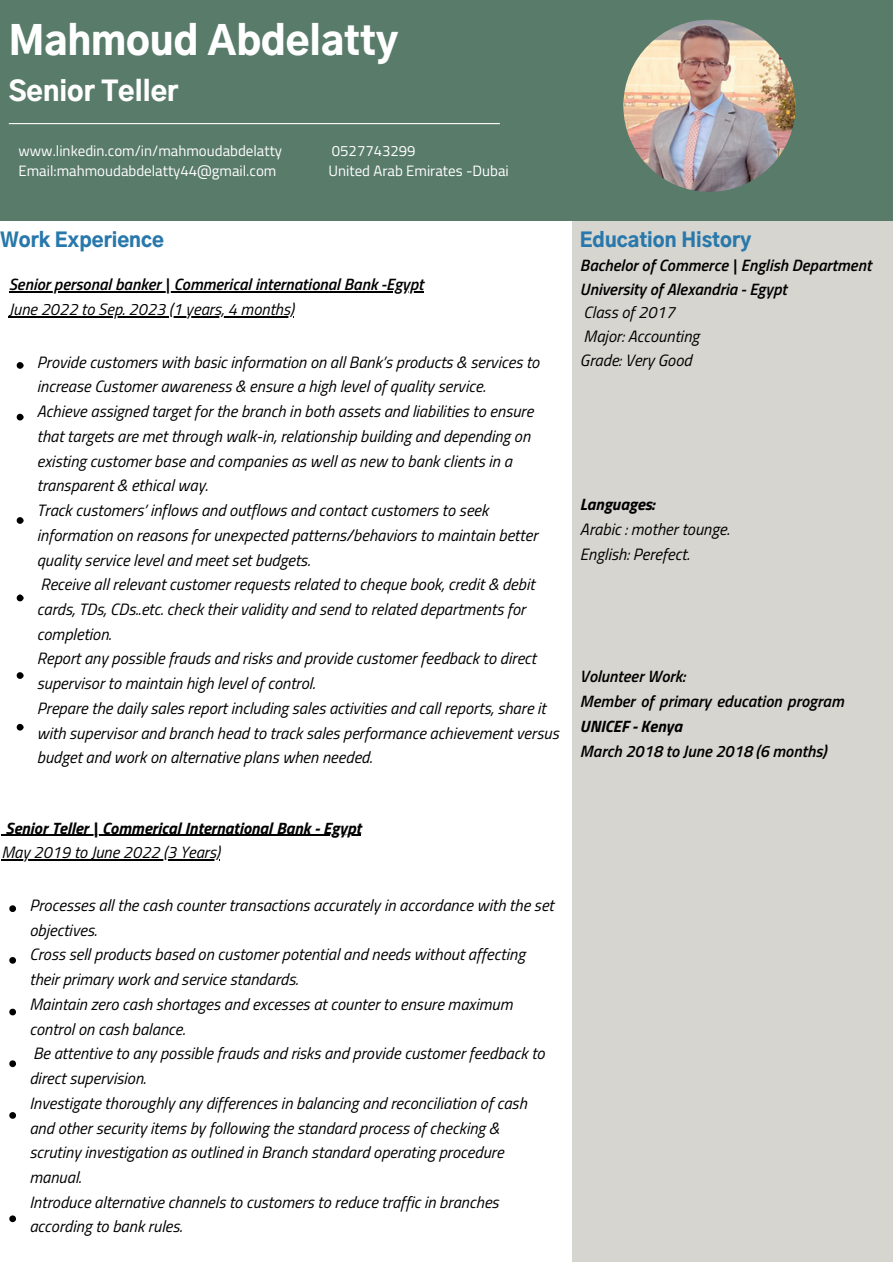
<style>
.page{position:relative;width:893px;height:1264px;background:#fff}
.page>*{position:absolute;margin:0;border:0;box-sizing:border-box;transform-origin:0 0}
.t1{font:900 39px "Gothic A1";color:#fff}
.t2{font:900 27px "Gothic A1";color:#fff}
.t3{font:900 19.5px "Gothic A1";color:#2878ab}
.t4{font:italic 16.5px/24.8px "Titillium Web";color:#000}
.t5{font:italic 600 16.5px/24.8px "Titillium Web";color:#000}
.t6{font:italic 700 16.5px/24.8px "Titillium Web";color:#000}
.t7{font:15px/19px "Titillium Web";color:#fff}
.s1{font-weight:400}
.s2{font-weight:700}
</style>
<div class="page">
<div style="left:572px;top:221px;width:320px;height:1041px;background:#d6d5cf"></div>
<div style="left:0;top:0;width:892px;height:221px;background:#597b6a"></div>
<hr style="left:9px;top:123px;width:491px;height:1px;background:#fff">
<img style="left:623px;top:20px;width:172px;height:172px;border-radius:50%">
<svg style="left:9px;top:905px;width:7px;height:7px"></svg>
<svg style="left:9px;top:957px;width:7px;height:6px"></svg>
<svg style="left:9px;top:1008px;width:7px;height:7px"></svg>
<svg style="left:9px;top:1060px;width:7px;height:7px"></svg>
<svg style="left:9px;top:1112px;width:7px;height:6px"></svg>
<svg style="left:9px;top:1215px;width:7px;height:7px"></svg>
<svg style="left:17px;top:362px;width:6px;height:7px"></svg>
<svg style="left:17px;top:414px;width:6px;height:6px"></svg>
<svg style="left:17px;top:517px;width:6px;height:7px"></svg>
<svg style="left:17px;top:594px;width:6px;height:7px"></svg>
<svg style="left:17px;top:672px;width:6px;height:7px"></svg>
<svg style="left:17px;top:724px;width:6px;height:6px"></svg>
<hr style="left:6px;top:834px;width:355px;height:2px;background:#000">
<hr style="left:1px;top:859px;width:219px;height:1px;background:#000">
<hr style="left:9px;top:291px;width:414px;height:1px;background:#000">
<hr style="left:9px;top:316px;width:285px;height:1px;background:#000">
<p class="t1" style="left:9px;top:24px;width:391px">Mahmoud Abdelatty</p>
<p class="t2" style="left:9px;top:80px;width:171px">Senior Teller</p>
<p class="t7" style="left:18px;top:141px;width:265px">www.linkedin.com/in/mahmoudabdelatty<br>Email:mahmoudabdelatty44@gmail.com</p>
<p class="t7" style="left:332px;top:141px;width:85px">0527743299</p>
<p class="t7" style="left:328px;top:160px;width:182px">United Arab Emirates -Dubai</p>
<p class="t3" style="left:0;top:231px;width:165px">Work Experience</p>
<p class="t3" style="left:580px;top:231px;width:173px">Education History</p>
<p class="t5" style="left:9px;top:272px;width:416px">Senior personal banker | Commerical international Bank -Egypt<br><span class="s1">June 2022 to Sep. 2023 (1 years, 4 months)</span></p>
<p class="t4" style="left:37px;top:349px;width:504px">Provide customers with basic information on all Bank’s products &amp; services to increase Customer awareness &amp; ensure a high level of quality service.</p>
<p class="t4" style="left:37px;top:398px;width:498px">Achieve assigned target for the branch in both assets and liabilities to ensure</p>
<p class="t4" style="left:37px;top:423px;width:495px">that targets are met through walk-in, relationship building and depending on existing customer base and companies as well as new to bank clients in a transparent &amp; ethical way.</p>
<p class="t4" style="left:37px;top:497px;width:453px">Track customers’ inflows and outflows and contact customers to seek</p>
<p class="t4" style="left:37px;top:522px;width:502px">information on reasons for unexpected patterns/behaviors to maintain better quality service level and meet set budgets.</p>
<p class="t4" style="left:37px;top:571px;width:499px">Receive all relevant customer requests related to cheque book, credit &amp; debit cards, TDs, CDs..etc. check their validity and send to related departments for completion.</p>
<p class="t4" style="left:37px;top:646px;width:501px">Report any possible frauds and risks and provide customer feedback to direct supervisor to maintain high level of control.</p>
<p class="t4" style="left:37px;top:695px;width:523px">Prepare the daily sales report including sales activities and call reports, share it with supervisor and branch head to track sales performance achievement versus budget and work on alternative plans when needed.</p>
<p class="t5" style="left:580px;top:253px;width:293px;line-height:23.5px">Bachelor of Commerce | English Department<br>University of Alexandria - Egypt</p>
<p class="t4" style="left:583px;top:300px;width:93px">Class of 2017</p>
<p class="t4" style="left:583px;top:323px;width:117px">Major: Accounting</p>
<p class="t4" style="left:580px;top:347px;width:113px">Grade: Very Good</p>
<p class="t6" style="left:580px;top:491px;width:76px">Languages:</p>
<p class="t4" style="left:580px;top:516px;width:151px">Arabic : mother tounge.<br>English: Perefect.</p>
<p class="t5" style="left:580px;top:663px;width:107px">Volunteer Work:</p>
<p class="t5" style="left:580px;top:688px;width:265px">Member of primary education program<br><span class="s2">UNICEF - Kenya</span></p>
<p class="t5" style="left:580px;top:738px;width:248px">March 2018 to June 2018 (6 months)</p>
<p class="t6" style="left:1px;top:815px;width:361px">Senior Teller | Commerical International Bank - Egypt<br><span class="s1">May 2019 to June 2022 (3 Years)</span></p>
<p class="t4" style="left:29px;top:892px;width:526px">Processes all the cash counter transactions accurately in accordance with the set objectives.</p>
<p class="t4" style="left:29px;top:941px;width:497px">Cross sell products based on customer potential and needs without affecting</p>
<p class="t4" style="left:29px;top:966px;width:270px">their primary work and service standards.</p>
<p class="t4" style="left:29px;top:991px;width:484px">Maintain zero cash shortages and excesses at counter to ensure maximum</p>
<p class="t4" style="left:29px;top:1016px;width:157px">control on cash balance.</p>
<p class="t4" style="left:29px;top:1040px;width:516px">Be attentive to any possible frauds and risks and provide customer feedback to direct supervision.</p>
<p class="t4" style="left:29px;top:1090px;width:499px">Investigate thoroughly any differences in balancing and reconciliation of cash</p>
<p class="t4" style="left:29px;top:1114px;width:471px">and other security items by following the standard process of checking &amp;</p>
<p class="t4" style="left:29px;top:1139px;width:476px">scrutiny investigation as outlined in Branch standard operating procedure</p>
<p class="t4" style="left:29px;top:1164px;width:53px">manual.</p>
<p class="t4" style="left:29px;top:1189px;width:470px">Introduce alternative channels to customers to reduce traffic in branches according to bank rules.</p>
</div>
